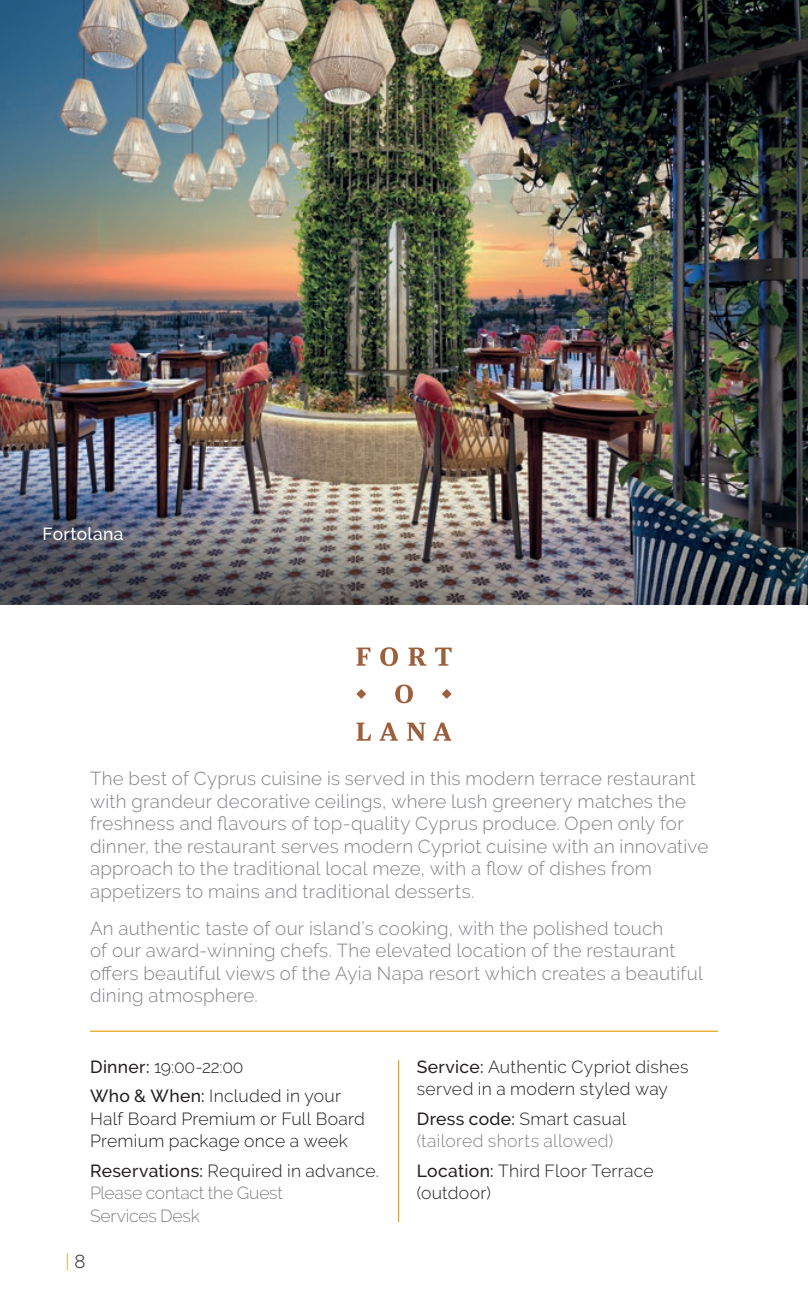
<style>
.page{position:relative;width:808px;height:1312px;background:#fff}
.page>*{position:absolute;margin:0;border:0;box-sizing:border-box;transform-origin:0 0}
.Opener_50{font:300 18.75px/22.5px "Raleway";letter-spacing:.015em;color:#808285}
.t1{font:300 18.75px "Raleway";color:#e5a710}
.Description_List{font:300 17.5px/22.5px "Raleway";letter-spacing:.015em;color:#231f20}
.Description_List-2{font:300 17.5px/22.5px "Raleway";letter-spacing:-.01em;color:#808285}
.Description_List-3{font:300 17.5px/22.5px "Raleway";letter-spacing:.01em;color:#808285}
.Description_List-4{font:500 17.5px "Raleway";letter-spacing:.02em;color:#fff}
.s1{font-weight:500}
.s2{font-weight:500;color:#231f20}
.s3{color:#231f20}
</style>
<div class="page">
<img style="left:0;top:0;width:808px;height:404px">
<img style="left:0;top:404px;width:808px;height:200px">
<svg style="left:356px;top:647px;width:14px;height:18px"></svg>
<svg style="left:380px;top:647px;width:18px;height:19px"></svg>
<svg style="left:408px;top:647px;width:19px;height:18px"></svg>
<svg style="left:435px;top:647px;width:17px;height:18px"></svg>
<svg style="left:356px;top:722px;width:15px;height:18px"></svg>
<svg style="left:395px;top:684px;width:18px;height:19px"></svg>
<svg style="left:442px;top:689px;width:10px;height:9px"></svg>
<svg style="left:356px;top:689px;width:10px;height:9px"></svg>
<svg style="left:407px;top:722px;width:19px;height:18px"></svg>
<svg style="left:379px;top:722px;width:19px;height:18px"></svg>
<svg style="left:433px;top:722px;width:19px;height:18px"></svg>
<hr style="left:90px;top:1030px;width:628px;height:1px;background:#e5a710">
<hr style="left:398px;top:1059px;width:1px;height:162px;background:#e5a710">
<p class="Description_List-4" style="left:43px;top:523px;width:82px">Fortolana</p>
<p class="Opener_50" style="left:90px;top:767px;width:620px">The best of Cyprus cuisine is served in this modern terrace restaurant with grandeur decorative ceilings, where lush greenery matches the freshness and flavours of top-quality Cyprus produce. Open only for dinner, the restaurant serves modern Cypriot cuisine with an innovative approach to the traditional local meze, with a flow of dishes from appetizers to mains and traditional desserts.</p>
<p class="Opener_50" style="left:90px;top:916px;width:614px">An authentic taste of our island’s cooking, with the polished touch<br>of our award-winning chefs. The elevated location of the restaurant offers beautiful views of the Ayia Napa resort which creates a beautiful dining atmosphere.</p>
<p class="Description_List" style="left:90px;top:1054px;width:155px"><span class="s1">Dinner:</span> 19:00-22:00</p>
<p class="Description_List" style="left:90px;top:1084px;width:276px"><span class="s1">Who &amp; When:</span> Included in your<br>Half Board Premium or Full Board<br>Premium package once a week</p>
<p class="Description_List-2" style="left:90px;top:1159px;width:290px"><span class="s2">Reservations:</span> <span class="s3">Required in advance.<br></span>Please contact the Guest<br>Services Desk</p>
<p class="t1" style="left:66px;top:1249px;width:22px">| <span class="s3">8</span></p>
<p class="Description_List" style="left:417px;top:1054px;width:273px"><span class="s1">Service:</span> Authentic Cypriot dishes served in a modern styled way</p>
<p class="Description_List-3" style="left:417px;top:1106px;width:211px"><span class="s2">Dress code:</span> <span class="s3">Smart casual </span>(tailored shorts allowed)</p>
<p class="Description_List" style="left:417px;top:1159px;width:238px"><span class="s1">Location:</span> Third Floor Terrace (outdoor)</p>
</div>
